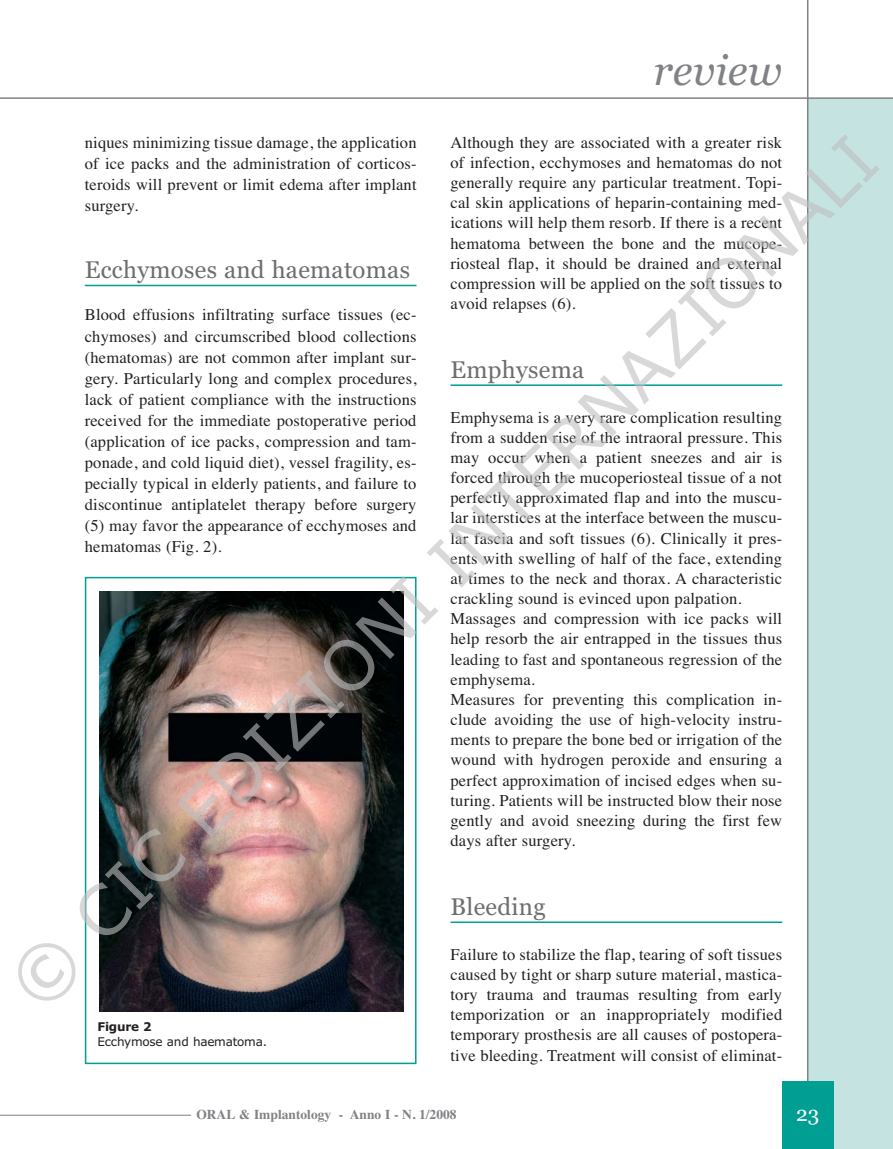
<style>
.page{position:relative;width:893px;height:1149px;background:#fff}
.page>*{position:absolute;margin:0;border:0;box-sizing:border-box;transform-origin:0 0}
.t1{font:67.8px "Verdana";color:rgb(191 191 191/.6)}
.t2{font:italic 42px "Georgia";color:#808285}
.t3{font:24px "Georgia";letter-spacing:.01em;color:#6d6e70}
.t4{font:21px "Georgia";color:#fff}
.t5{font:16.5px/20.1px "Times";letter-spacing:.01em;color:#231f20;text-align:justify}
.t6{font:700 13.5px "Times";color:#808285}
.t7{font:12px "Verdana";letter-spacing:-.02em;color:#231f20}
.t8{font:700 12px "Verdana";letter-spacing:-.02em;color:#231f20}
</style>
<div class="page">
<div style="left:808px;top:98px;width:85px;height:1050px;background:#c5e4e1"></div>
<hr style="left:807px;top:0;width:1px;height:1148px;background:#808285">
<hr style="left:0;top:1114px;width:191px;height:1px;background:#808285">
<hr style="left:0;top:97px;width:893px;height:2px;background:#808285">
<div style="left:782px;top:1080px;width:51px;height:68px;background:#009e93"></div>
<hr style="left:85px;top:285px;width:331px;height:1px;background:#009e93">
<hr style="left:451px;top:384px;width:331px;height:2px;background:#009e93">
<hr style="left:451px;top:921px;width:331px;height:1px;background:#009e93">
<div style="left:85px;top:576px;width:331px;height:487px;border:2px solid #009e93"></div>
<img style="left:99px;top:591px;width:304px;height:420px">
<h2 class="t2" style="left:654px;top:54px;width:130px">review</h2>
<h1 class="t1" style="left:-10px;top:962px;width:1196px;rotate:-45deg">© CIC EDIZIONI INTERNAZIONALI</h1>
<p class="t5" style="left:85px;top:133px;width:333px;line-height:21px">niques minimizing tissue damage, the application of ice packs and the administration of corticos&shy;teroids will prevent or limit edema after implant surgery.</p>
<p class="t5" style="left:451px;top:134px;width:333px">Although they are associated with a greater risk of infection, ecchymoses and hematomas do not generally require any particular treatment. Topi&shy;cal skin applications of heparin-containing med&shy;ications will help them resorb. If there is a recent hematoma between the bone and the mucope&shy;riosteal flap, it should be drained and external compression will be applied on the soft tissues to avoid relapses (6).</p>
<h3 class="t3" style="left:85px;top:260px;width:327px">Ecchymoses and haematomas</h3>
<p class="t5" style="left:85px;top:306px;width:333px;line-height:21px">Blood effusions infiltrating surface tissues (ec&shy;chymoses) and circumscribed blood collections (hematomas) are not common after implant sur&shy;gery. Particularly long and complex procedures, lack of patient compliance with the instructions received for the immediate postoperative period (application of ice packs, compression and tam&shy;ponade, and cold liquid diet), vessel fragility, es&shy;pecially typical in elderly patients, and failure to discontinue antiplatelet therapy before surgery (5) may favor the appearance of ecchymoses and hematomas (Fig. 2).</p>
<h3 class="t3" style="left:451px;top:360px;width:135px">Emphysema</h3>
<p class="t5" style="left:451px;top:408px;width:333px;text-align:left">Emphysema is a very rare complication resulting from a sudden rise of the intraoral pressure. This may occur when a patient sneezes and air is forced through the mucoperiosteal tissue of a not perfectly approximated flap and into the muscu&shy;lar interstices at the interface between the muscu&shy;lar fascia and soft tissues (6). Clinically it pres&shy;ents with swelling of half of the face, extending at times to the neck and thorax. A characteristic crackling sound is evinced upon palpation.<br>Massages and compression with ice packs will help resorb the air entrapped in the tissues thus leading to fast and spontaneous regression of the emphysema.<br>Measures for preventing this complication in&shy;clude avoiding the use of high-velocity instru&shy;ments to prepare the bone bed or irrigation of the wound with hydrogen peroxide and ensuring a perfect approximation of incised edges when su&shy;turing. Patients will be instructed blow their nose gently and avoid sneezing during the first few days after surgery.</p>
<h3 class="t3" style="left:451px;top:896px;width:97px">Bleeding</h3>
<p class="t5" style="left:451px;top:945px;width:333px">Failure to stabilize the flap, tearing of soft tissues caused by tight or sharp suture material, mastica&shy;tory trauma and traumas resulting from early temporization or an inappropriately modified temporary prosthesis are all causes of postopera&shy;tive bleeding. Treatment will consist of eliminat-</p>
<p class="t8" style="left:98px;top:1021px;width:56px">Figure 2</p>
<p class="t7" style="left:98px;top:1036px;width:171px">Ecchymose and haematoma.</p>
<p class="t6" style="left:196px;top:1109px;width:262px">ORAL &amp; Implantology - Anno I - N. 1/2008</p>
<p class="t4" style="left:796px;top:1104px;width:25px">23</p>
</div>
